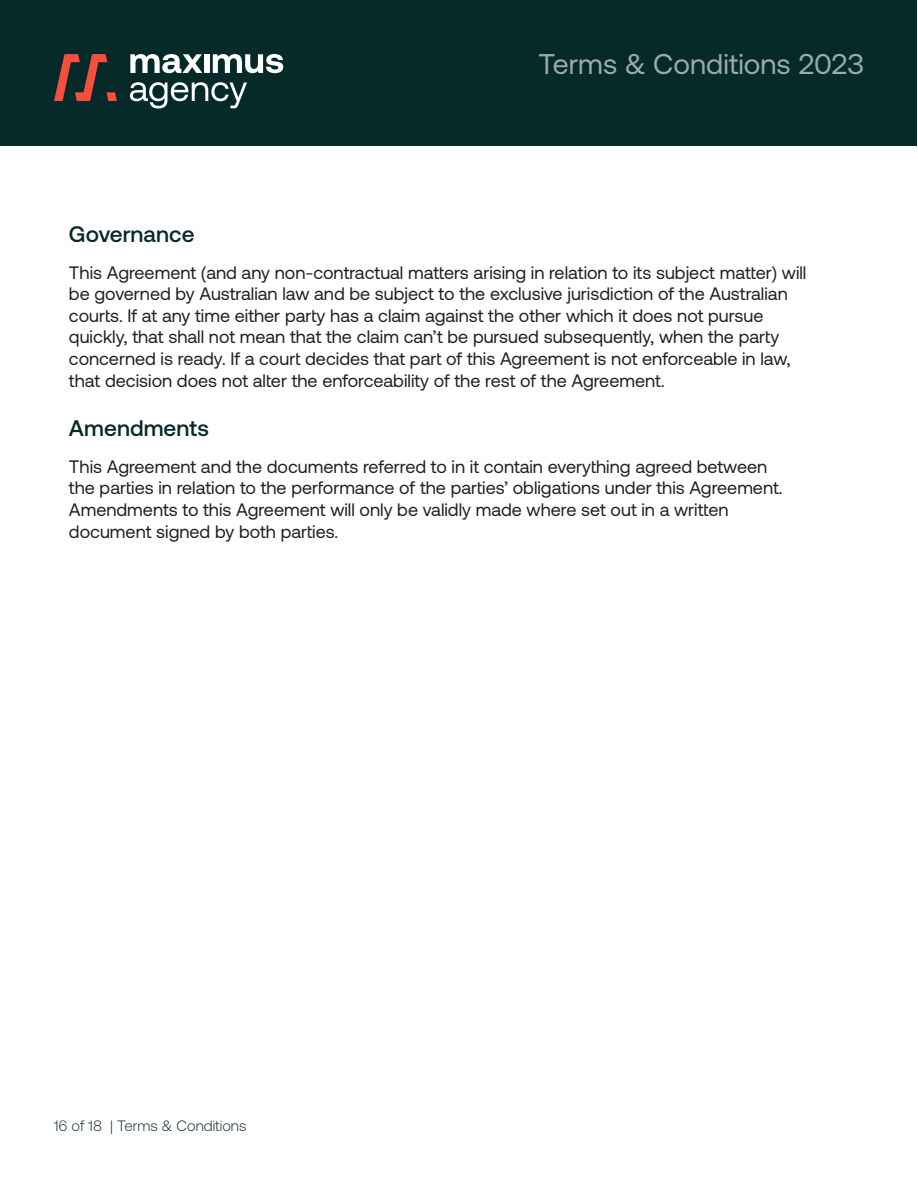
<style>
.page{position:relative;width:918px;height:1188px;background:#fff}
.page>*{position:absolute;margin:0;border:0;box-sizing:border-box;transform-origin:0 0}
.t1{font:28.5px "Aeonik";color:#9baaaa}
.t2{font:500 22.5px "Aeonik";letter-spacing:.005em;color:#062a29}
.t3{font:18px/21.6px "Aeonik";color:#231f20}
.t4{font:300 15px "Aeonik";color:#062a29}
</style>
<div class="page">
<div style="left:1px;top:0;width:916px;height:146px;background:#062a29"></div>
<svg style="left:54px;top:54px;width:63px;height:47px"></svg>
<svg style="left:130px;top:54px;width:72px;height:19px"></svg>
<div style="left:204px;top:54px;width:5px;height:19px;background:#fff"></div>
<svg style="left:213px;top:54px;width:70px;height:19px"></svg>
<svg style="left:130px;top:82px;width:117px;height:27px"></svg>
<h1 class="t1" style="left:538px;top:48px;width:327px">Terms &amp; Conditions 2023</h1>
<h3 class="t2" style="left:69px;top:221px;width:127px">Governance</h3>
<p class="t3" style="left:69px;top:262px;width:739px">This Agreement (and any non-contractual matters arising in relation to its subject matter) will be governed by Australian law and be subject to the exclusive jurisdiction of the Australian courts. If at any time either party has a claim against the other which it does not pursue quickly, that shall not mean that the claim can’t be pursued subsequently, when the party concerned is ready. If a court decides that part of this Agreement is not enforceable in law, that decision does not alter the enforceability of the rest of the Agreement.</p>
<h3 class="t2" style="left:69px;top:416px;width:141px">Amendments</h3>
<p class="t3" style="left:69px;top:456px;width:715px">This Agreement and the documents referred to in it contain everything agreed between the parties in relation to the performance of the parties’ obligations under this Agreement.<br>Amendments to this Agreement will only be validly made where set out in a written document signed by both parties.</p>
<p class="t4" style="left:54px;top:1117px;width:194px">16 of 18 | Terms &amp; Conditions</p>
</div>
